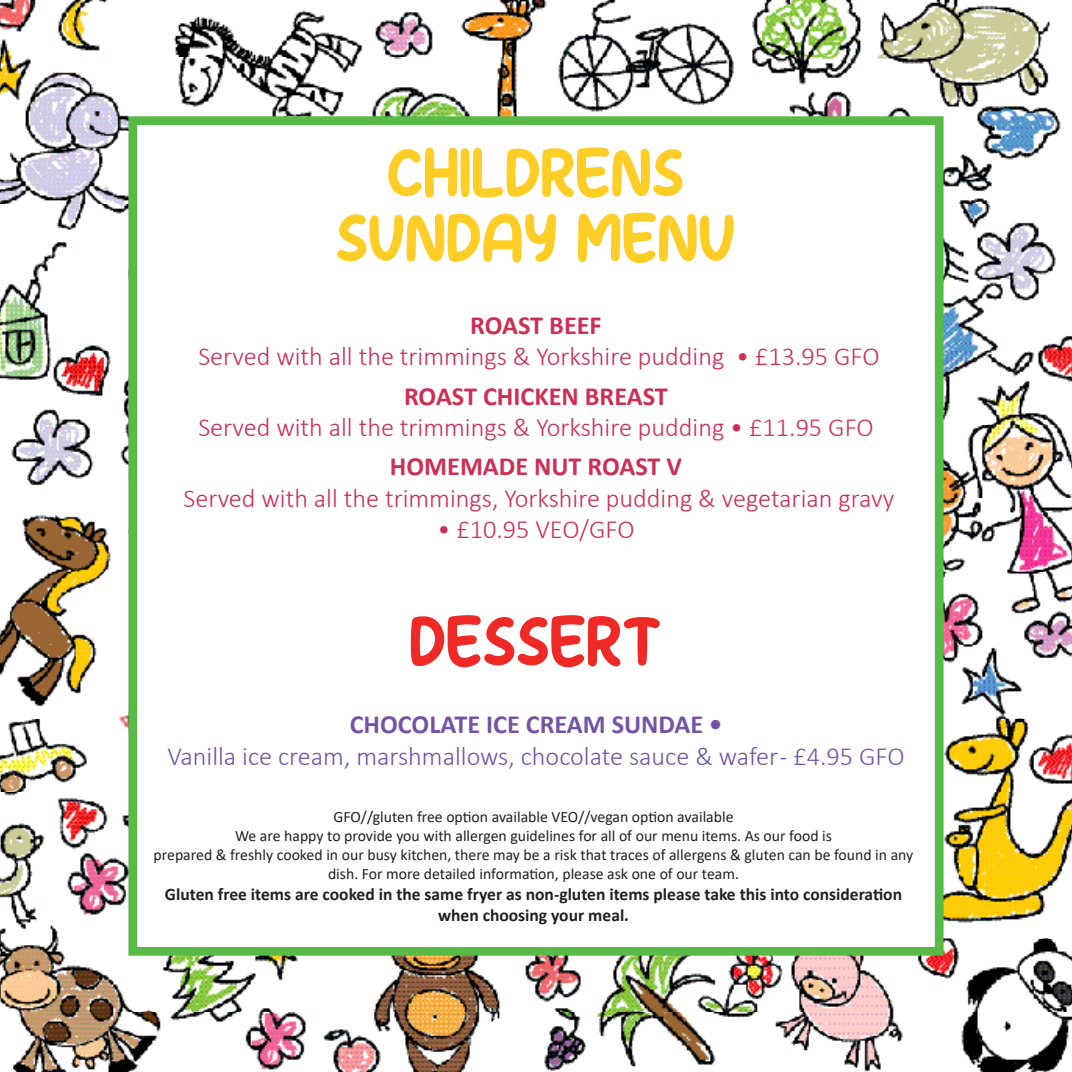
<style>
.page{position:relative;width:1072px;height:1072px;background:#fff}
.page>*{position:absolute;margin:0;border:0;box-sizing:border-box;transform-origin:0 0}
.t1{font:56px "Broom";color:#ee2926}
.t2{font:54.25px "Broom";color:#fecd26}
.t3{font:300 26.25px "Calibri";color:#cb2f55}
.t4{font:300 26.25px "Calibri";color:#7454a2}
.t5{font:700 26.25px "Calibri";color:#cb2f55}
.t6{font:700 26.25px "Calibri";color:#7454a2}
.t7{font:700 17.5px/21px "Calibri";color:#231f20;text-align:center}
.t8{font:15.75px/18.9px "Calibri";color:#231f20;text-align:center}
</style>
<div class="page">
<img style="left:0;top:0;width:1071px;height:1071px">
<div style="left:128px;top:116px;width:815px;height:839px;background:#fff;border:9px solid #59ba47"></div>
<p class="t2" style="left:386px;top:137px;width:299px">CHILDRENS</p>
<p class="t2" style="left:335px;top:202px;width:401px">SUNDAY MENU</p>
<p class="t5" style="left:470px;top:306px;width:133px">ROAST BEEF</p>
<p class="t3" style="left:198px;top:340px;width:682px">Served with all the trimmings &amp; Yorkshire pudding • £13.95 GFO</p>
<p class="t5" style="left:404px;top:377px;width:265px">ROAST CHICKEN BREAST</p>
<p class="t3" style="left:198px;top:411px;width:676px">Served with all the trimmings &amp; Yorkshire pudding • £11.95 GFO</p>
<p class="t5" style="left:390px;top:448px;width:293px">HOMEMADE NUT ROAST V</p>
<p class="t3" style="left:183px;top:482px;width:712px">Served with all the trimmings, Yorkshire pudding &amp; vegetarian gravy</p>
<p class="t3" style="left:437px;top:513px;width:199px">• £10.95 VEO/GFO</p>
<p class="t1" style="left:409px;top:604px;width:254px">DESSERT</p>
<p class="t6" style="left:350px;top:705px;width:374px">CHOCOLATE ICE CREAM SUNDAE •</p>
<p class="t4" style="left:167px;top:739px;width:738px">Vanilla ice cream, marshmallows, chocolate sauce &amp; wafer - £4.95 GFO</p>
<p class="t8" style="left:333px;top:807px;width:401px">GFO//gluten free option available VEO//vegan option available</p>
<p class="t8" style="left:235px;top:825px;width:598px">We are happy to provide you with allergen guidelines for all of our menu items. As our food is</p>
<p class="t8" style="left:154px;top:844px;width:761px">prepared &amp; freshly cooked in our busy kitchen, there may be a risk that traces of allergens &amp; gluten can be found in any dish. For more detailed information, please ask one of our team.</p>
<p class="t7" style="left:165px;top:883px;width:738px">Gluten free items are cooked in the same fryer as non-gluten items please take this into consideration when choosing your meal.</p>
</div>
